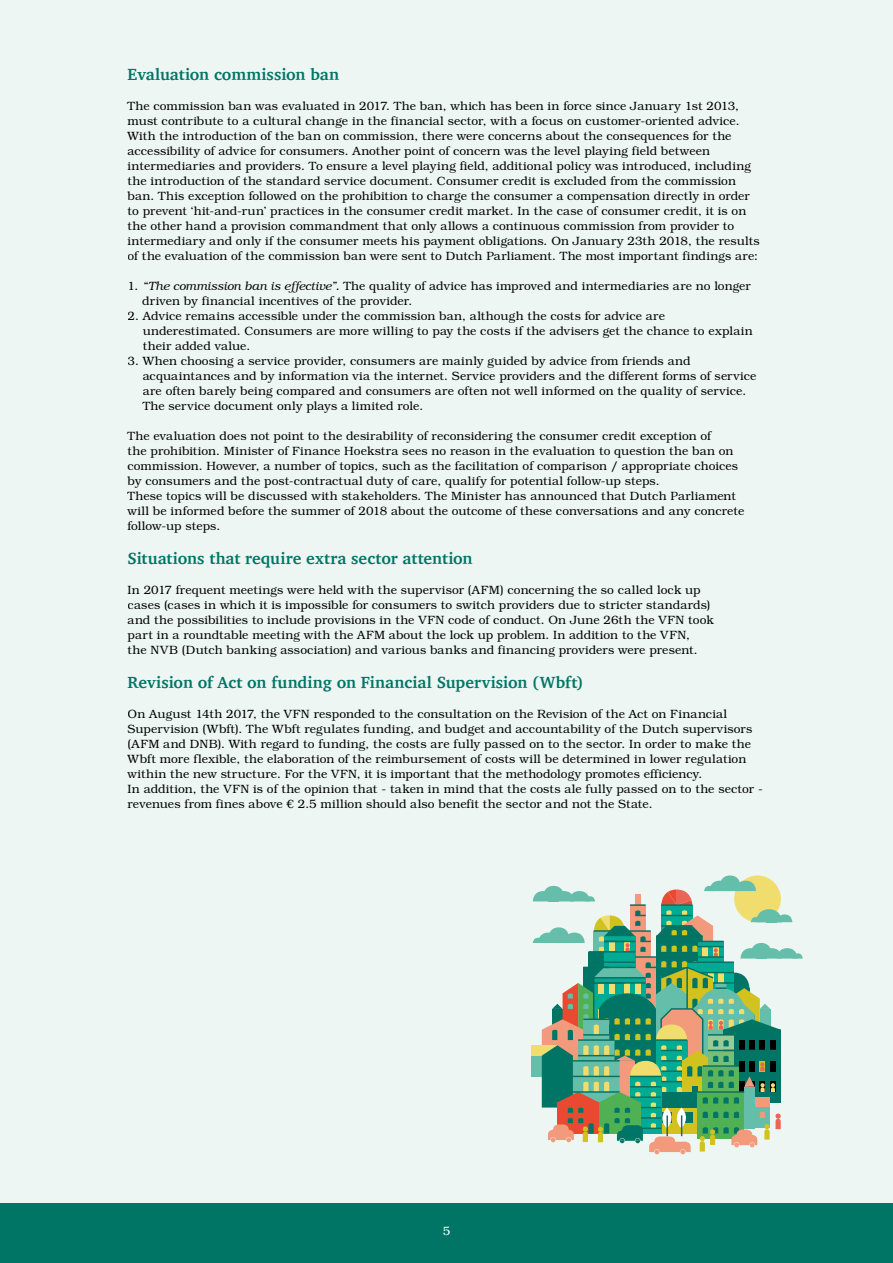
<style>
.page{position:relative;width:893px;height:1263px;background:#edf6f3}
.page>*{position:absolute;margin:0;border:0;box-sizing:border-box;transform-origin:0 0}
.t1{font:700 16.5px "Charter";letter-spacing:.005em;color:#007565}
.t2{font:300 12px/15px "Bookman Std";letter-spacing:.01em;color:#000}
.t3{font:300 12px "Bookman Std";color:#fff}
.s1{font-style:italic}
</style>
<div class="page">
<div style="left:0;top:1203px;width:893px;height:60px;background:#007565"></div>
<div style="left:531px;top:1045px;width:26px;height:11px;background:#f0dd6e"></div>
<div style="left:531px;top:1056px;width:26px;height:20px;background:#65bea9"></div>
<svg style="left:533px;top:875px;width:270px;height:279px"></svg>
<div style="left:548px;top:896px;width:11px;height:5px;background:#65bea9"></div>
<h1 class="t1" style="left:128px;top:60px;width:213px">Evaluation commission ban</h1>
<p class="t2" style="left:128px;top:99px;width:634px">The commission ban was evaluated in 2017. The ban, which has been in force since January 1st 2013, must contribute to a cultural change in the financial sector, with a focus on customer-oriented advice.<br>With the introduction of the ban on commission, there were concerns about the consequences for the accessibility of advice for consumers. Another point of concern was the level playing field between intermediaries and providers. To ensure a level playing field, additional policy was introduced, including the introduction of the standard service document. Consumer credit is excluded from the commission ban. This exception followed on the prohibition to charge the consumer a compensation directly in order to prevent ‘hit-and-run’ practices in the consumer credit market. In the case of consumer credit, it is on the other hand a provision commandment that only allows a continuous commission from provider to intermediary and only if the consumer meets his payment obligations. On January 23th 2018, the results of the evaluation of the commission ban were sent to Dutch Parliament. The most important findings are:</p>
<p class="t2" style="left:142px;top:279px;width:610px;text-indent:-15px">1. <span class="s1">“The commission ban is effective”.</span> The quality of advice has improved and intermediaries are no longer driven by financial incentives of the provider.</p>
<p class="t2" style="left:143px;top:309px;width:611px;text-indent:-15px">2. Advice remains accessible under the commission ban, although the costs for advice are underestimated. Consumers are more willing to pay the costs if the advisers get the chance to explain their added value.</p>
<p class="t2" style="left:143px;top:354px;width:615px;text-indent:-15px">3. When choosing a service provider, consumers are mainly guided by advice from friends and acquaintances and by information via the internet. Service providers and the different forms of service are often barely being compared and consumers are often not well informed on the quality of service.<br>The service document only plays a limited role.</p>
<p class="t2" style="left:128px;top:429px;width:618px">The evaluation does not point to the desirability of reconsidering the consumer credit exception of<br>the prohibition. Minister of Finance Hoekstra sees no reason in the evaluation to question the ban on commission. However, a number of topics, such as the facilitation of comparison / appropriate choices by consumers and the post-contractual duty of care, qualify for potential follow-up steps.<br>These topics will be discussed with stakeholders. The Minister has announced that Dutch Parliament will be informed before the summer of 2018 about the outcome of these conversations and any concrete follow-up steps.</p>
<h1 class="t1" style="left:128px;top:544px;width:346px">Situations that require extra sector attention</h1>
<p class="t2" style="left:128px;top:583px;width:588px">In 2017 frequent meetings were held with the supervisor (AFM) concerning the so called lock up cases (cases in which it is impossible for consumers to switch providers due to stricter standards) and the possibilities to include provisions in the VFN code of conduct. On June 26th the VFN took part in a roundtable meeting with the AFM about the lock up problem. In addition to the VFN,<br>the NVB (Dutch banking association) and various banks and financing providers were present.</p>
<h1 class="t1" style="left:128px;top:668px;width:458px">Revision of Act on funding on Financial Supervision (Wbft)</h1>
<p class="t2" style="left:128px;top:706px;width:637px">On August 14th 2017, the VFN responded to the consultation on the Revision of the Act on Financial Supervision (Wbft). The Wbft regulates funding, and budget and accountability of the Dutch supervisors (AFM and DNB). With regard to funding, the costs are fully passed on to the sector. In order to make the Wbft more flexible, the elaboration of the reimbursement of costs will be determined in lower regulation within the new structure. For the VFN, it is important that the methodology promotes efficiency.<br>In addition, the VFN is of the opinion that - taken in mind that the costs ale fully passed on to the sector - revenues from fines above € 2.5 million should also benefit the sector and not the State.</p>
<p class="t3" style="left:443px;top:1224px;width:9px">5</p>
</div>
